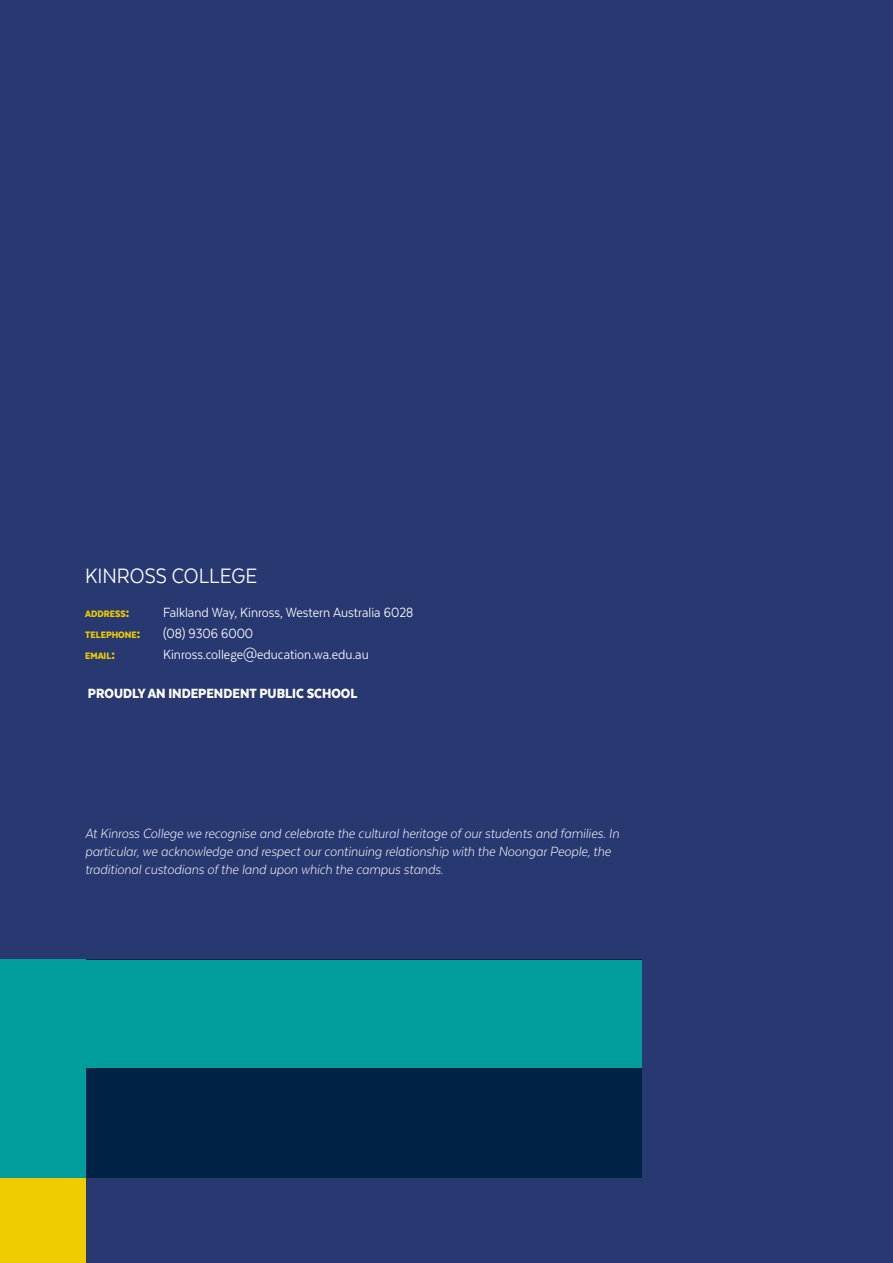
<style>
.page{position:relative;width:893px;height:1263px;background:#fff}
.page>*{position:absolute;margin:0;border:0;box-sizing:border-box;transform-origin:0 0}
.t1{font:24px "Texta Narrow";color:#fff}
.t2{font:italic 300 15.3px/18px "Texta Narrow";color:#fff}
.t3{font:15.3px "Texta Narrow";color:#fff}
.t4{font:900 15.3px "Texta Narrow";color:#fff}
.t5{font:900 10.8px "Texta Narrow";color:#f0cb00}
.s1{font-size:15.3px}
</style>
<div class="page">
<div style="left:0;top:0;width:893px;height:959px;background:#283870"></div>
<div style="left:85px;top:1069px;width:808px;height:194px;background:#283870"></div>
<svg style="left:85px;top:959px;width:557px;height:219px;background:#005e6f"></svg>
<div style="left:642px;top:893px;width:251px;height:370px;background:#283870"></div>
<div style="left:0;top:1178px;width:85px;height:85px;background:#f0cb00"></div>
<div style="left:0;top:959px;width:85px;height:219px;background:#009d9d"></div>
<h1 class="t1" style="left:85px;top:564px;width:173px">KINROSS COLLEGE</h1>
<p class="t5" style="left:85px;top:608px;width:46px">ADDRESS<span class="s1">:</span></p>
<p class="t3" style="left:163px;top:604px;width:252px">Falkland Way, Kinross, Western Australia 6028</p>
<p class="t5" style="left:85px;top:629px;width:57px">TELEPHONE<span class="s1">:</span></p>
<p class="t3" style="left:163px;top:625px;width:92px">(08) 9306 6000</p>
<p class="t5" style="left:85px;top:650px;width:31px">EMAIL<span class="s1">:</span></p>
<p class="t3" style="left:163px;top:646px;width:207px">Kinross.college@education.wa.edu.au</p>
<p class="t4" style="left:88px;top:685px;width:271px">PROUDLY AN INDEPENDENT PUBLIC SCHOOL</p>
<p class="t2" style="left:85px;top:824px;width:536px">At Kinross College we recognise and celebrate the cultural heritage of our students and families. In particular, we acknowledge and respect our continuing relationship with the Noongar People, the traditional custodians of the land upon which the campus stands.</p>
</div>
